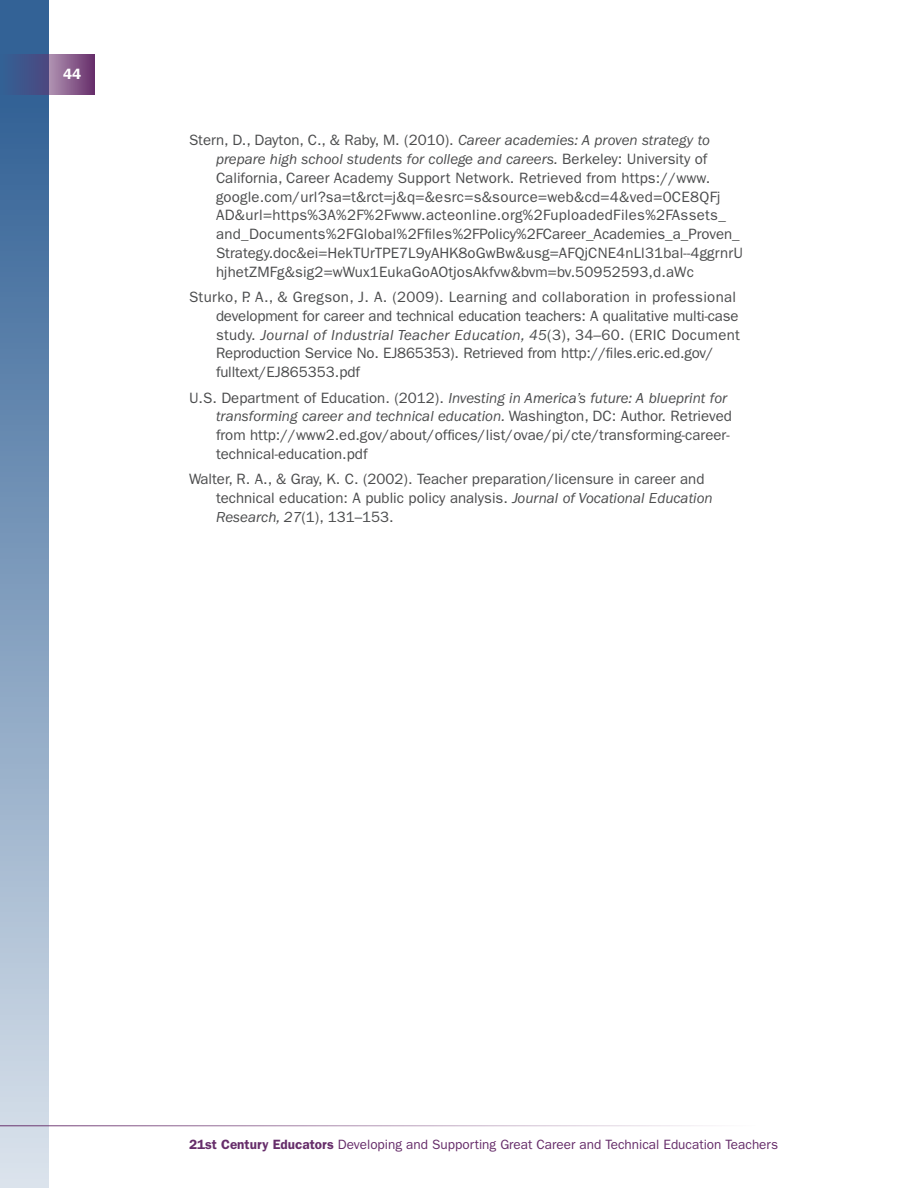
<style>
.page{position:relative;width:918px;height:1188px;background:#fff}
.page>*{position:absolute;margin:0;border:0;box-sizing:border-box;transform-origin:0 0}
.References{font:15px/18.8px "ITC Franklin Gothic Std";color:#4b4c4d}
.t1{font:600 15px "ITC Franklin Gothic Std";color:#fff}
.t2{font:13.5px "ITC Franklin Gothic Std";color:#662d6a}
.s1{font-style:italic}
.s2{font-weight:600}
</style>
<div class="page">
<div style="left:0;top:0;width:49px;height:1188px;background:linear-gradient(to bottom,#26588f,#dae2ec)"></div>
<hr style="left:0;top:1125px;width:756px;height:1px;background:#662d6a">
<svg style="left:0;top:54px;width:95px;height:40px;background:#63598c"></svg>
<p class="t1" style="left:63px;top:65px;width:19px">44</p>
<p class="References" style="left:216px;top:131px;width:528px;text-indent:-27px">Stern, D., Dayton, C., &amp; Raby, M. (2010). <span class="s1">Career academies: A proven strategy to prepare high school students for college and careers.</span> Berkeley: University of California, Career Academy Support Network. Retrieved from https://www. google.com/url?sa=t&amp;rct=j&amp;q=&amp;esrc=s&amp;source=web&amp;cd=4&amp;ved=0CE8QFj AD&amp;url=https%3A%2F%2Fwww.acteonline.org%2FuploadedFiles%2FAssets_ and_Documents%2FGlobal%2Ffiles%2FPolicy%2FCareer_Academies_a_Proven_ Strategy.doc&amp;ei=HekTUrTPE7L9yAHK8oGwBw&amp;usg=AFQjCNE4nLl31bal--4ggrnrU hjhetZMFg&amp;sig2=wWux1EukaGoAOtjosAkfvw&amp;bvm=bv.50952593,d.aWc</p>
<p class="References" style="left:216px;top:288px;width:526px;text-indent:-27px">Sturko, P. A., &amp; Gregson, J. A. (2009). Learning and collaboration in professional development for career and technical education teachers: A qualitative multi-case study. <span class="s1">Journal of Industrial Teacher Education, 45</span>(3), 34–60. (ERIC Document Reproduction Service No. EJ865353). Retrieved from http://files.eric.ed.gov/ fulltext/EJ865353.pdf</p>
<p class="References" style="left:216px;top:388px;width:517px;text-indent:-27px">U.S. Department of Education. (2012). <span class="s1">Investing in America’s future: A blueprint for transforming career and technical education.</span> Washington, DC: Author. Retrieved from http://www2.ed.gov/about/offices/list/ovae/pi/cte/transforming-career&shy;technical-education.pdf</p>
<p class="References" style="left:216px;top:470px;width:498px;text-indent:-27px">Walter, R. A., &amp; Gray, K. C. (2002). Teacher preparation/licensure in career and technical education: A public policy analysis. <span class="s1">Journal of Vocational Education<br>Research, 27</span>(1), 131–153.</p>
<p class="t2" style="left:189px;top:1137px;width:591px"><span class="s2">21st Century Educators</span> Developing and Supporting Great Career and Technical Education Teachers</p>
</div>
